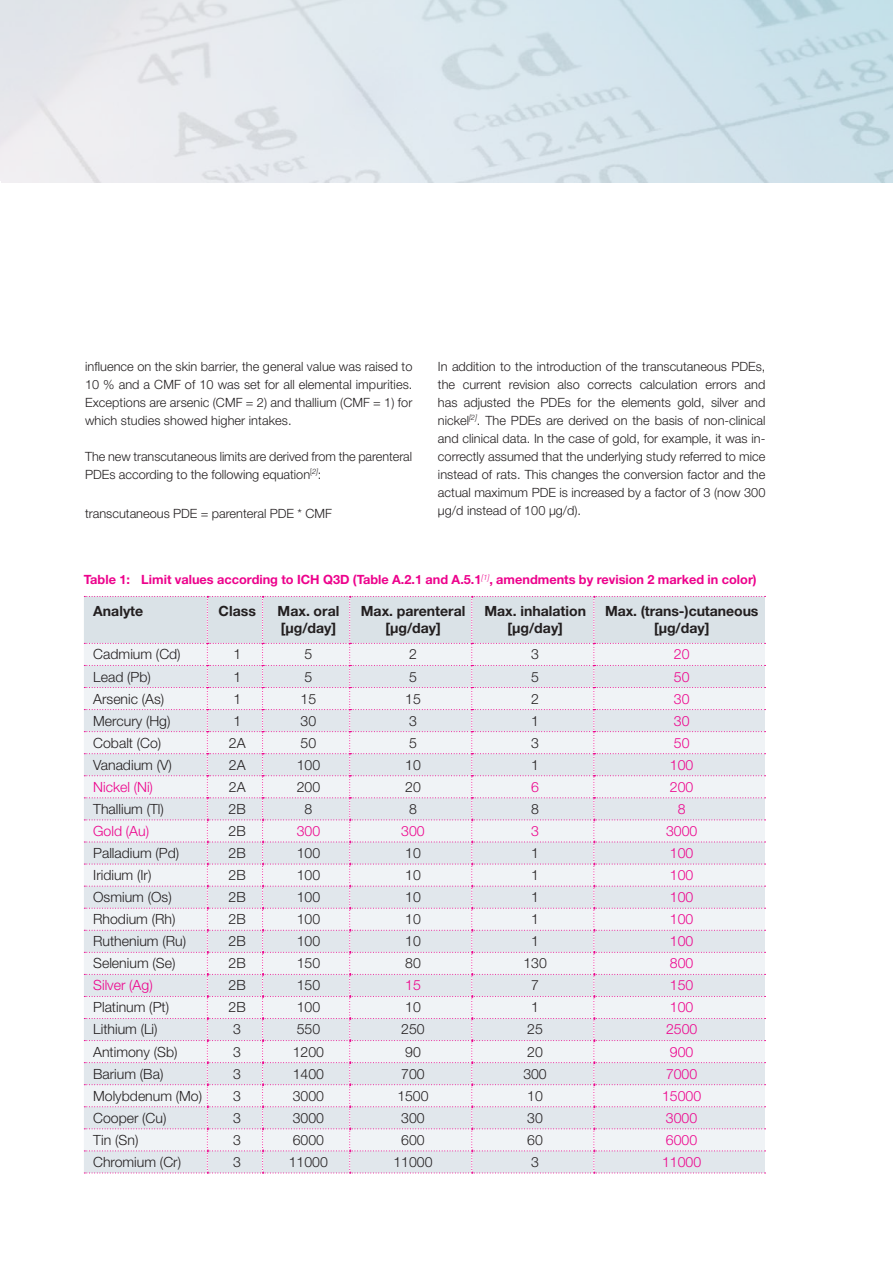
<style>
.page{position:relative;width:893px;height:1263px;background:#fff}
.page>*{position:absolute;margin:0;border:0;box-sizing:border-box;transform-origin:0 0}
.t1{font:300 14.1px "Helvetica Neue LT Std";color:#231f20}
.t2{font:300 14.1px "Helvetica Neue LT Std";color:#ed028c}
.t3{font:700 14.1px/17px "Helvetica Neue LT Std";color:#231f20;text-align:center}
.t4{font:300 12.75px/18px "Helvetica Neue LT Std";color:#231f20;text-align:justify}
.t5{font:700 12.75px "Helvetica Neue LT Std";color:#ed028c}
</style>
<div class="page">
<svg style="left:84px;top:596px;width:681px;height:577px"></svg>
<p class="t4" style="left:85px;top:357px;width:329px">influence on the skin barrier, the general value was raised to 10 % and a CMF of 10 was set for all elemental impurities.<br>Exceptions are arsenic (CMF = 2) and thallium (CMF = 1) for which studies showed higher intakes.</p>
<p class="t4" style="left:85px;top:447px;width:329px">The new transcutaneous limits are derived from the parenteral<br>PDEs according to the following equation<sup>[</sup><sup>2]</sup>:</p>
<p class="t4" style="left:85px;top:504px;width:248px">transcutaneous PDE = parenteral PDE * CMF</p>
<p class="t4" style="left:438px;top:357px;width:329px">In addition to the introduction of the transcutaneous PDEs, the current revision also corrects calculation errors and has adjusted the PDEs for the elements gold, silver and nickel<sup>[2]</sup>. The PDEs are derived on the basis of non-clinical and clinical data. In the case of gold, for example, it was in&shy;correctly assumed that the underlying study referred to mice instead of rats. This changes the conversion factor and the actual maximum PDE is increased by a factor of 3 (now 300 µg/d instead of 100 µg/d).</p>
<p class="t5" style="left:84px;top:572px;width:674px">Table 1: Limit values according to ICH Q3D (Table A.2.1 and A.5.1<sup>[1]</sup>, amendments by revision 2 marked in color)</p>
<p class="t3" style="left:93px;top:602px;width:52px">Analyte</p>
<p class="t3" style="left:219px;top:602px;width:39px">Class</p>
<p class="t3" style="left:278px;top:602px;width:63px;text-align:left">Max. oral [μg/day]</p>
<p class="t3" style="left:361px;top:602px;width:106px">Max. parenteral [μg/day]</p>
<p class="t3" style="left:484px;top:602px;width:103px">Max. inhalation [μg/day]</p>
<p class="t3" style="left:605px;top:602px;width:155px">Max. (trans-)cutaneous [μg/day]</p>
<p class="t1" style="left:93px;top:646px;width:89px">Cadmium (Cd)</p>
<p class="t1" style="left:233px;top:646px;width:9px">1</p>
<p class="t1" style="left:305px;top:646px;width:9px">5</p>
<p class="t1" style="left:409px;top:646px;width:9px">2</p>
<p class="t1" style="left:531px;top:646px;width:9px">3</p>
<p class="t2" style="left:674px;top:646px;width:17px">20</p>
<p class="t1" style="left:93px;top:668px;width:59px">Lead (Pb)</p>
<p class="t1" style="left:233px;top:668px;width:9px">1</p>
<p class="t1" style="left:305px;top:668px;width:9px">5</p>
<p class="t1" style="left:409px;top:668px;width:9px">5</p>
<p class="t1" style="left:531px;top:668px;width:9px">5</p>
<p class="t2" style="left:674px;top:668px;width:17px">50</p>
<p class="t1" style="left:93px;top:690px;width:72px">Arsenic (As)</p>
<p class="t1" style="left:233px;top:690px;width:9px">1</p>
<p class="t1" style="left:301px;top:690px;width:17px">15</p>
<p class="t1" style="left:405px;top:690px;width:17px">15</p>
<p class="t1" style="left:531px;top:690px;width:9px">2</p>
<p class="t2" style="left:674px;top:690px;width:17px">30</p>
<p class="t1" style="left:93px;top:712px;width:79px">Mercury (Hg)</p>
<p class="t1" style="left:233px;top:712px;width:9px">1</p>
<p class="t1" style="left:301px;top:712px;width:17px">30</p>
<p class="t1" style="left:409px;top:712px;width:9px">3</p>
<p class="t1" style="left:531px;top:712px;width:9px">1</p>
<p class="t2" style="left:674px;top:712px;width:17px">30</p>
<p class="t1" style="left:93px;top:734px;width:70px">Cobalt (Co)</p>
<p class="t1" style="left:229px;top:734px;width:18px">2A</p>
<p class="t1" style="left:301px;top:734px;width:17px">50</p>
<p class="t1" style="left:409px;top:734px;width:9px">5</p>
<p class="t1" style="left:531px;top:734px;width:9px">3</p>
<p class="t2" style="left:674px;top:734px;width:17px">50</p>
<p class="t1" style="left:93px;top:756px;width:80px">Vanadium (V)</p>
<p class="t1" style="left:229px;top:756px;width:18px">2A</p>
<p class="t1" style="left:297px;top:756px;width:25px">100</p>
<p class="t1" style="left:405px;top:756px;width:17px">10</p>
<p class="t1" style="left:531px;top:756px;width:9px">1</p>
<p class="t2" style="left:670px;top:756px;width:25px">100</p>
<p class="t2" style="left:93px;top:778px;width:61px">Nickel (Ni)</p>
<p class="t1" style="left:229px;top:778px;width:18px">2A</p>
<p class="t1" style="left:297px;top:778px;width:25px">200</p>
<p class="t1" style="left:405px;top:778px;width:17px">20</p>
<p class="t2" style="left:531px;top:778px;width:9px">6</p>
<p class="t2" style="left:670px;top:778px;width:25px">200</p>
<p class="t1" style="left:93px;top:800px;width:72px">Thallium (Tl)</p>
<p class="t1" style="left:229px;top:800px;width:19px">2B</p>
<p class="t1" style="left:304px;top:800px;width:9px">8</p>
<p class="t1" style="left:409px;top:800px;width:9px">8</p>
<p class="t1" style="left:531px;top:800px;width:9px">8</p>
<p class="t2" style="left:678px;top:800px;width:9px">8</p>
<p class="t2" style="left:93px;top:822px;width:57px">Gold (Au)</p>
<p class="t1" style="left:229px;top:822px;width:19px">2B</p>
<p class="t2" style="left:297px;top:822px;width:25px">300</p>
<p class="t2" style="left:401px;top:822px;width:25px">300</p>
<p class="t2" style="left:531px;top:822px;width:9px">3</p>
<p class="t2" style="left:666px;top:822px;width:33px">3000</p>
<p class="t1" style="left:93px;top:844px;width:88px">Palladium (Pd)</p>
<p class="t1" style="left:229px;top:844px;width:19px">2B</p>
<p class="t1" style="left:297px;top:844px;width:25px">100</p>
<p class="t1" style="left:405px;top:844px;width:17px">10</p>
<p class="t1" style="left:531px;top:844px;width:9px">1</p>
<p class="t2" style="left:670px;top:844px;width:25px">100</p>
<p class="t1" style="left:93px;top:866px;width:60px">Iridium (Ir)</p>
<p class="t1" style="left:229px;top:866px;width:19px">2B</p>
<p class="t1" style="left:297px;top:866px;width:25px">100</p>
<p class="t1" style="left:405px;top:866px;width:17px">10</p>
<p class="t1" style="left:531px;top:866px;width:9px">1</p>
<p class="t2" style="left:670px;top:866px;width:25px">100</p>
<p class="t1" style="left:93px;top:888px;width:80px">Osmium (Os)</p>
<p class="t1" style="left:229px;top:888px;width:19px">2B</p>
<p class="t1" style="left:297px;top:888px;width:25px">100</p>
<p class="t1" style="left:405px;top:888px;width:17px">10</p>
<p class="t1" style="left:531px;top:888px;width:9px">1</p>
<p class="t2" style="left:670px;top:888px;width:25px">100</p>
<p class="t1" style="left:93px;top:910px;width:84px">Rhodium (Rh)</p>
<p class="t1" style="left:229px;top:910px;width:19px">2B</p>
<p class="t1" style="left:297px;top:910px;width:25px">100</p>
<p class="t1" style="left:405px;top:910px;width:17px">10</p>
<p class="t1" style="left:531px;top:910px;width:9px">1</p>
<p class="t2" style="left:670px;top:910px;width:25px">100</p>
<p class="t1" style="left:93px;top:932px;width:94px">Ruthenium (Ru)</p>
<p class="t1" style="left:229px;top:932px;width:19px">2B</p>
<p class="t1" style="left:297px;top:932px;width:25px">100</p>
<p class="t1" style="left:405px;top:932px;width:17px">10</p>
<p class="t1" style="left:531px;top:932px;width:9px">1</p>
<p class="t2" style="left:670px;top:932px;width:25px">100</p>
<p class="t1" style="left:93px;top:955px;width:84px">Selenium (Se)</p>
<p class="t1" style="left:229px;top:955px;width:19px">2B</p>
<p class="t1" style="left:297px;top:955px;width:25px">150</p>
<p class="t1" style="left:405px;top:955px;width:17px">80</p>
<p class="t1" style="left:523px;top:955px;width:25px">130</p>
<p class="t2" style="left:670px;top:955px;width:25px">800</p>
<p class="t2" style="left:93px;top:977px;width:61px">Silver (Ag)</p>
<p class="t1" style="left:229px;top:977px;width:19px">2B</p>
<p class="t1" style="left:297px;top:977px;width:25px">150</p>
<p class="t2" style="left:405px;top:977px;width:17px">15</p>
<p class="t1" style="left:531px;top:977px;width:9px">7</p>
<p class="t2" style="left:670px;top:977px;width:25px">150</p>
<p class="t1" style="left:93px;top:999px;width:77px">Platinum (Pt)</p>
<p class="t1" style="left:229px;top:999px;width:19px">2B</p>
<p class="t1" style="left:297px;top:999px;width:25px">100</p>
<p class="t1" style="left:405px;top:999px;width:17px">10</p>
<p class="t1" style="left:531px;top:999px;width:9px">1</p>
<p class="t2" style="left:670px;top:999px;width:25px">100</p>
<p class="t1" style="left:93px;top:1021px;width:66px">Lithium (Li)</p>
<p class="t1" style="left:233px;top:1021px;width:9px">3</p>
<p class="t1" style="left:297px;top:1021px;width:25px">550</p>
<p class="t1" style="left:401px;top:1021px;width:25px">250</p>
<p class="t1" style="left:527px;top:1021px;width:17px">25</p>
<p class="t2" style="left:666px;top:1021px;width:33px">2500</p>
<p class="t1" style="left:93px;top:1043px;width:86px">Antimony (Sb)</p>
<p class="t1" style="left:233px;top:1043px;width:9px">3</p>
<p class="t1" style="left:293px;top:1043px;width:33px">1200</p>
<p class="t1" style="left:405px;top:1043px;width:17px">90</p>
<p class="t1" style="left:527px;top:1043px;width:17px">20</p>
<p class="t2" style="left:670px;top:1043px;width:25px">900</p>
<p class="t1" style="left:93px;top:1065px;width:72px">Barium (Ba)</p>
<p class="t1" style="left:233px;top:1065px;width:9px">3</p>
<p class="t1" style="left:293px;top:1065px;width:33px">1400</p>
<p class="t1" style="left:401px;top:1065px;width:25px">700</p>
<p class="t1" style="left:523px;top:1065px;width:25px">300</p>
<p class="t2" style="left:666px;top:1065px;width:33px">7000</p>
<p class="t1" style="left:93px;top:1087px;width:111px">Molybdenum (Mo)</p>
<p class="t1" style="left:233px;top:1087px;width:9px">3</p>
<p class="t1" style="left:293px;top:1087px;width:33px">3000</p>
<p class="t1" style="left:397px;top:1087px;width:33px">1500</p>
<p class="t1" style="left:527px;top:1087px;width:17px">10</p>
<p class="t2" style="left:662px;top:1087px;width:41px">15000</p>
<p class="t1" style="left:93px;top:1109px;width:75px">Cooper (Cu)</p>
<p class="t1" style="left:233px;top:1109px;width:9px">3</p>
<p class="t1" style="left:293px;top:1109px;width:33px">3000</p>
<p class="t1" style="left:401px;top:1109px;width:25px">300</p>
<p class="t1" style="left:527px;top:1109px;width:17px">30</p>
<p class="t2" style="left:666px;top:1109px;width:33px">3000</p>
<p class="t1" style="left:93px;top:1131px;width:47px">Tin (Sn)</p>
<p class="t1" style="left:233px;top:1131px;width:9px">3</p>
<p class="t1" style="left:293px;top:1131px;width:33px">6000</p>
<p class="t1" style="left:401px;top:1131px;width:25px">600</p>
<p class="t1" style="left:527px;top:1131px;width:17px">60</p>
<p class="t2" style="left:666px;top:1131px;width:33px">6000</p>
<p class="t1" style="left:93px;top:1153px;width:89px">Chromium (Cr)</p>
<p class="t1" style="left:233px;top:1153px;width:9px">3</p>
<p class="t1" style="left:289px;top:1153px;width:41px">11000</p>
<p class="t1" style="left:393px;top:1153px;width:41px">11000</p>
<p class="t1" style="left:531px;top:1153px;width:9px">3</p>
<p class="t2" style="left:662px;top:1153px;width:41px">11000</p>
</div>
